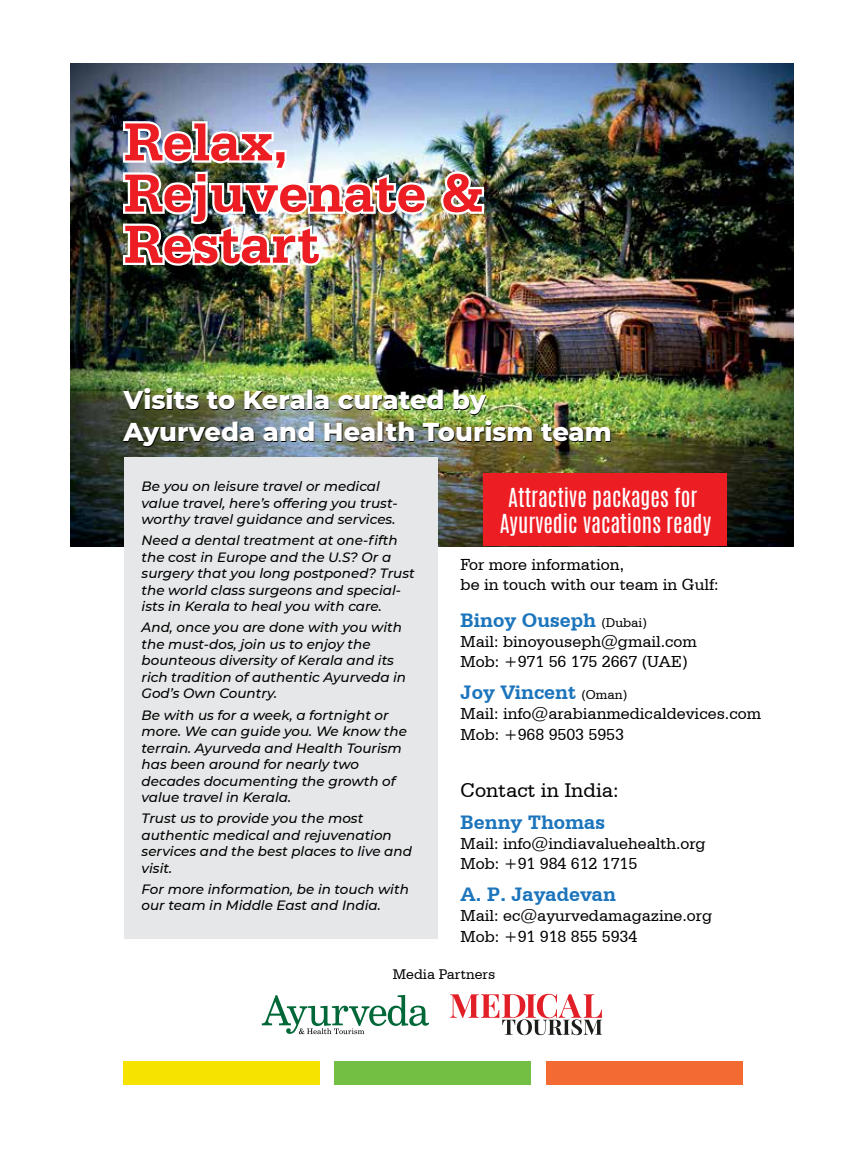
<style>
.page{position:relative;width:851px;height:1149px;background:#fff}
.page>*{position:absolute;margin:0;border:0;box-sizing:border-box;transform-origin:0 0}
.t1{font:700 56.55px/51.2px "Serifa BT";color:#ed1d24}
.t2{font:800 26.25px/31.5px "Montserrat";color:#fff}
.t3{font:21.9px/26.2px "Antonio";color:#fff;text-align:center}
.t4{font:20.85px "Serifa BT";color:#000}
.t5{font:700 20.55px "Serifa BT";color:#1c75bc}
.t6{font:16.8px/20.1px "Serifa BT";color:#000}
.t7{font:14.7px "Serifa BT";color:#000}
.t8{font:italic 500 13.5px/16.5px "Montserrat";color:#000}
.s1{font-weight:400;font-size:13.5px;color:#000}
</style>
<div class="page">
<img style="left:70px;top:64px;width:723px;height:482px">
<div style="left:124px;top:457px;width:313px;height:481px;background:#e6e7e8"></div>
<svg style="left:450px;top:993px;width:152px;height:41px"></svg>
<svg style="left:262px;top:994px;width:167px;height:39px"></svg>
<div style="left:123px;top:1061px;width:196px;height:23px;background:#f7e300"></div>
<div style="left:334px;top:1061px;width:197px;height:23px;background:#73bf44"></div>
<div style="left:545px;top:1061px;width:197px;height:23px;background:#f36a33"></div>
<div style="left:484px;top:473px;width:243px;height:73px;background:#ed1d24"></div>
<img style="left:437px;top:168px;width:49px;height:50px">
<img style="left:116px;top:118px;width:314px;height:151px">
<h1 class="t1" style="left:124px;top:115px;width:361px">Relax,<br>Rejuvenate &amp;<br>Restart</h1>
<h2 class="t2" style="left:123px;top:383px;width:490px">Visits to Kerala curated by<br>Ayurveda and Health Tourism team</h2>
<p class="t8" style="left:142px;top:477px;width:257px">Be you on leisure travel or medical value travel, here’s offering you trust&shy;worthy travel guidance and services.</p>
<p class="t8" style="left:142px;top:531px;width:274px">Need a dental treatment at one-fifth the cost in Europe and the U.S? Or a surgery that you long postponed? Trust the world class surgeons and special&shy;ists in Kerala to heal you with care.</p>
<p class="t8" style="left:142px;top:618px;width:266px">And, once you are done with you with the must-dos, join us to enjoy the bounteous diversity of Kerala and its rich tradition of authentic Ayurveda in<br>God’s Own Country.</p>
<p class="t8" style="left:142px;top:705px;width:267px">Be with us for a week, a fortnight or more. We can guide you. We know the terrain. Ayurveda and Health Tourism has been around for nearly two decades documenting the growth of value travel in Kerala.</p>
<p class="t8" style="left:142px;top:809px;width:272px">Trust us to provide you the most authentic medical and rejuvenation services and the best places to live and visit.</p>
<p class="t8" style="left:142px;top:879px;width:269px">For more information, be in touch with our team in Middle East and India.</p>
<h3 class="t3" style="left:499px;top:484px;width:213px">Attractive packages for<br>Ayurvedic vacations ready</h3>
<p class="t6" style="left:460px;top:554px;width:259px">For more information,<br>be in touch with our team in Gulf:</p>
<h3 class="t5" style="left:460px;top:607px;width:188px">Binoy Ouseph <span class="s1">(Dubai)</span></h3>
<p class="t6" style="left:460px;top:631px;width:238px">Mail: binoyouseph@gmail.com<br>Mob: +971 56 175 2667 (UAE)</p>
<h3 class="t5" style="left:460px;top:679px;width:168px">Joy Vincent <span class="s1">(Oman)</span></h3>
<p class="t6" style="left:460px;top:703px;width:302px">Mail: info@arabianmedicaldevices.com<br>Mob: +968 9503 5953</p>
<h3 class="t4" style="left:460px;top:777px;width:159px">Contact in India:</h3>
<h3 class="t5" style="left:460px;top:809px;width:146px">Benny Thomas</h3>
<p class="t6" style="left:460px;top:832px;width:246px">Mail: info@indiavaluehealth.org<br>Mob: +91 984 612 1715</p>
<h3 class="t5" style="left:460px;top:881px;width:157px">A. P. Jayadevan</h3>
<p class="t6" style="left:460px;top:905px;width:253px">Mail: ec@ayurvedamagazine.org<br>Mob: +91 918 855 5934</p>
<p class="t7" style="left:393px;top:965px;width:104px">Media Partners</p>
</div>
